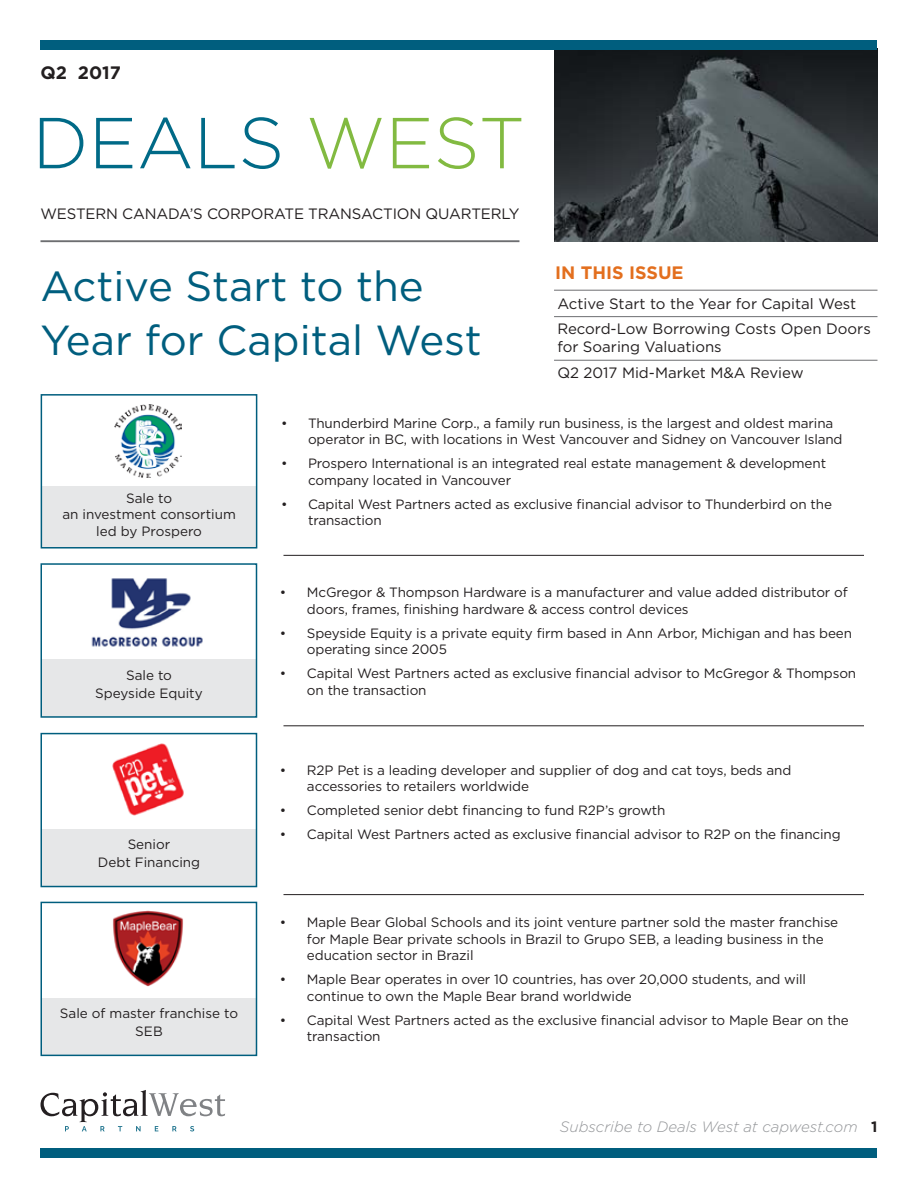
<style>
.page{position:relative;width:918px;height:1188px;background:#fff}
.page>*{position:absolute;margin:0;border:0;box-sizing:border-box;transform-origin:0 0}
.t1{font:300 72px "Gotham";color:#006a87}
.t2{font:42px/54px "Gotham";color:#005e7e}
.t3{font:700 18px "Gotham";color:#e36f1e}
.t4{font:700 18px "Gotham";color:#231f20}
.t5{font:15px/25.5px "Gotham";letter-spacing:-.005em;color:#231f20}
.t6{font:italic 300 15px "Gotham";color:#939598}
.t7{font:13.5px/16.5px "Gotham";letter-spacing:-.01em;color:#231f20}
.s1{color:#82ba41}
.s2{font-weight:700;font-style:normal;color:#231f20}
</style>
<div class="page">
<div style="left:40px;top:1149px;width:838px;height:9px;background:#005e7e"></div>
<hr style="left:554px;top:290px;width:323px;height:1px;background:#6d6e71">
<hr style="left:554px;top:316px;width:323px;height:1px;background:#6d6e71">
<svg style="left:40px;top:1090px;width:185px;height:41px"></svg>
<img style="left:554px;top:50px;width:324px;height:191px">
<div style="left:40px;top:40px;width:838px;height:10px;background:#005e7e"></div>
<hr style="left:40px;top:240px;width:479px;height:2px;background:#6d6e71">
<hr style="left:284px;top:555px;width:580px;height:1px;background:#231f20">
<hr style="left:284px;top:725px;width:580px;height:1px;background:#231f20">
<hr style="left:284px;top:894px;width:580px;height:1px;background:#231f20">
<div style="left:42px;top:486px;width:214px;height:61px;background:#e6e7e8"></div>
<div style="left:41px;top:394px;width:216px;height:155px;border:2px solid #005e7e"></div>
<img style="left:114px;top:405px;width:67px;height:72px">
<div style="left:42px;top:659px;width:214px;height:58px;background:#e6e7e8"></div>
<div style="left:42px;top:829px;width:214px;height:58px;background:#e6e7e8"></div>
<div style="left:42px;top:998px;width:214px;height:58px;background:#e6e7e8"></div>
<div style="left:40px;top:563px;width:217px;height:155px;border:2px solid #005e7e"></div>
<div style="left:40px;top:733px;width:217px;height:154px;border:2px solid #005e7e"></div>
<div style="left:40px;top:902px;width:217px;height:154px;border:2px solid #005e7e"></div>
<img style="left:91px;top:578px;width:112px;height:69px">
<img style="left:112px;top:743px;width:72px;height:73px">
<img style="left:113px;top:911px;width:70px;height:76px">
<hr style="left:554px;top:360px;width:323px;height:1px;background:#6d6e71">
<h3 class="t4" style="left:40px;top:61px;width:82px">Q2 2017</h3>
<h1 class="t1" style="left:32px;top:97px;width:494px">DEALS <span class="s1">WEST</span></h1>
<p class="t5" style="left:40px;top:201px;width:480px">WESTERN CANADA’S CORPORATE TRANSACTION QUARTERLY</p>
<h2 class="t2" style="left:40px;top:259px;width:443px">Active Start to the<br>Year for Capital West</h2>
<h3 class="t3" style="left:555px;top:261px;width:130px">IN THIS ISSUE</h3>
<p class="t5" style="left:557px;top:290px;width:315px">Active Start to the Year for Capital West<br>Record-Low Borrowing Costs Open Doors</p>
<p class="t5" style="left:557px;top:334px;width:248px">for Soaring Valuations<br>Q2 2017 Mid-Market M&amp;A Review</p>
<p class="t7" style="left:62px;top:489px;width:175px;text-align:center">Sale to<br>an investment consortium led by Prospero</p>
<p class="t7" style="left:95px;top:666px;width:109px;line-height:18px;text-align:center">Sale to<br>Speyside Equity</p>
<p class="t7" style="left:98px;top:835px;width:104px;line-height:18px;text-align:center">Senior<br>Debt Financing</p>
<p class="t7" style="left:60px;top:1004px;width:180px;line-height:18px;text-align:center">Sale of master franchise to<br>SEB</p>
<p class="t7" style="left:308px;top:415px;width:536px;text-indent:-27px">• Thunderbird Marine Corp., a family run business, is the largest and oldest marina operator in BC, with locations in West Vancouver and Sidney on Vancouver Island</p>
<p class="t7" style="left:308px;top:455px;width:520px;text-indent:-27px">• Prospero International is an integrated real estate management &amp; development company located in Vancouver</p>
<p class="t7" style="left:308px;top:496px;width:525px;text-indent:-27px">• Capital West Partners acted as exclusive financial advisor to Thunderbird on the transaction</p>
<p class="t7" style="left:307px;top:584px;width:542px;text-indent:-27px">• McGregor &amp; Thompson Hardware is a manufacturer and value added distributor of doors, frames, finishing hardware &amp; access control devices</p>
<p class="t7" style="left:307px;top:624px;width:547px;text-indent:-27px">• Speyside Equity is a private equity firm based in Ann Arbor, Michigan and has been operating since 2005</p>
<p class="t7" style="left:307px;top:665px;width:551px;text-indent:-27px">• Capital West Partners acted as exclusive financial advisor to McGregor &amp; Thompson on the transaction</p>
<p class="t7" style="left:307px;top:762px;width:486px;text-indent:-27px">• R2P Pet is a leading developer and supplier of dog and cat toys, beds and accessories to retailers worldwide</p>
<p class="t7" style="left:280px;top:802px;width:387px">• Completed senior debt financing to fund R2P’s growth</p>
<p class="t7" style="left:280px;top:826px;width:562px">• Capital West Partners acted as exclusive financial advisor to R2P on the financing</p>
<p class="t7" style="left:307px;top:914px;width:533px;text-indent:-27px">• Maple Bear Global Schools and its joint venture partner sold the master franchise for Maple Bear private schools in Brazil to Grupo SEB, a leading business in the education sector in Brazil</p>
<p class="t7" style="left:307px;top:971px;width:501px;text-indent:-27px">• Maple Bear operates in over 10 countries, has over 20,000 students, and will continue to own the Maple Bear brand worldwide</p>
<p class="t7" style="left:307px;top:1012px;width:543px;text-indent:-27px">• Capital West Partners acted as the exclusive financial advisor to Maple Bear on the transaction</p>
<p class="t6" style="left:560px;top:1117px;width:319px">Subscribe to Deals West at capwest.com <span class="s2">1</span></p>
</div>
